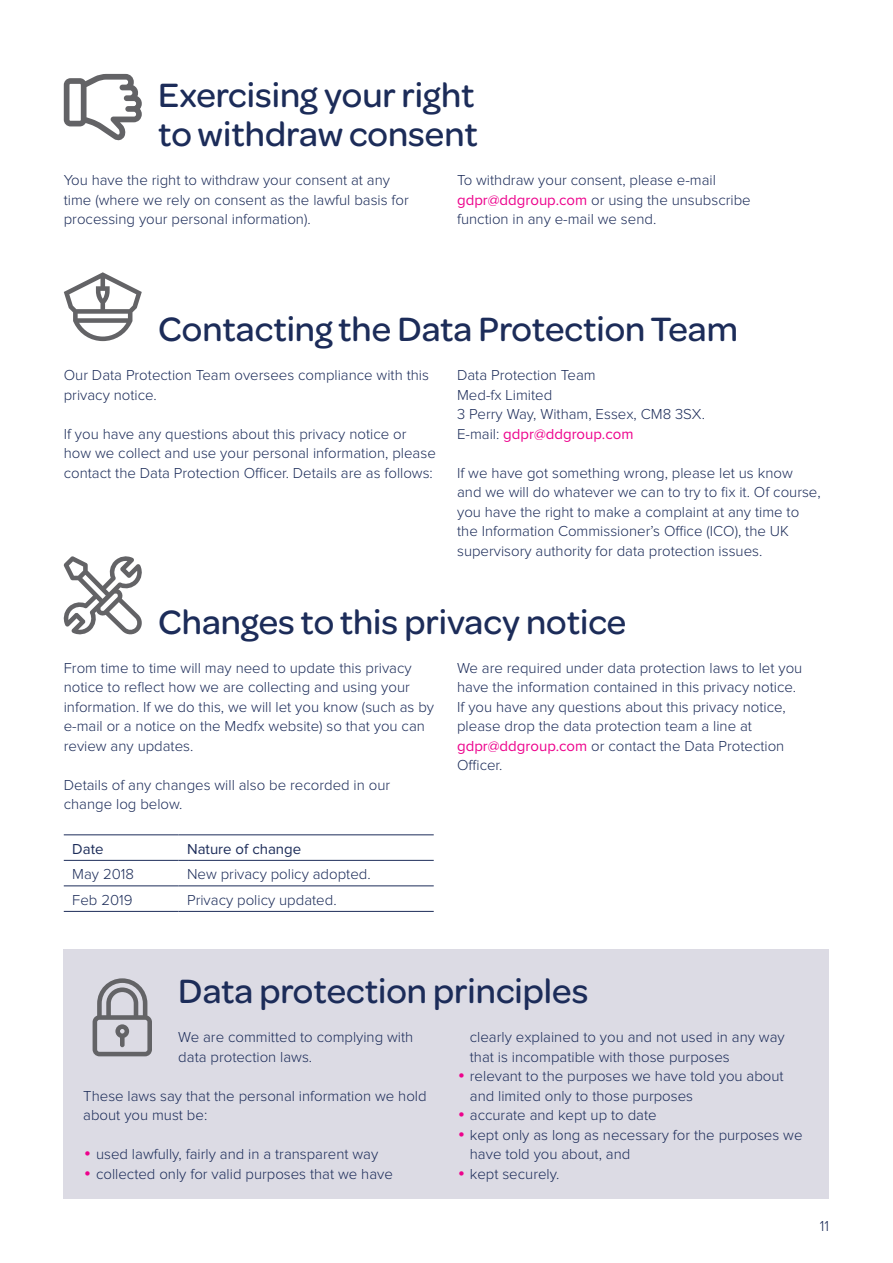
<style>
.page{position:relative;width:893px;height:1263px;background:#fff}
.page>*{position:absolute;margin:0;border:0;box-sizing:border-box;transform-origin:0 0}
.t1{font:500 36px/39px "Omnes";color:#1c2c59}
.t2{font:300 15px/19.5px "Proxima Nova";color:#1c2c59}
.t3{font:15px "Proxima Nova";color:#1c2c59}
.s1{font-weight:400;color:#ed028c}
.s2{font-family:"Swiss 721 BT";color:#ed028c}
</style>
<div class="page">
<svg style="left:64px;top:74px;width:78px;height:67px"></svg>
<svg style="left:64px;top:272px;width:78px;height:69px"></svg>
<hr style="left:64px;top:834px;width:115px;height:1px;background:#1c2c59">
<hr style="left:179px;top:834px;width:255px;height:1px;background:#1c2c59">
<hr style="left:64px;top:860px;width:115px;height:1px;background:#1c2c59">
<hr style="left:179px;top:860px;width:255px;height:1px;background:#1c2c59">
<hr style="left:64px;top:886px;width:115px;height:1px;background:#1c2c59">
<hr style="left:179px;top:886px;width:255px;height:1px;background:#1c2c59">
<hr style="left:64px;top:911px;width:115px;height:1px;background:#1c2c59">
<hr style="left:179px;top:911px;width:255px;height:1px;background:#1c2c59">
<svg style="left:64px;top:556px;width:78px;height:78px"></svg>
<div style="left:64px;top:949px;width:765px;height:250px;background:#dcdbe4"></div>
<svg style="left:93px;top:978px;width:59px;height:78px"></svg>
<h1 class="t1" style="left:158px;top:73px;width:321px">Exercising your right to withdraw consent</h1>
<p class="t2" style="left:64px;top:171px;width:347px">You have the right to withdraw your consent at any time (where we rely on consent as the lawful basis for processing your personal information).</p>
<p class="t2" style="left:457px;top:171px;width:295px">To withdraw your consent, please e-mail <span class="s1">gdpr@ddgroup.com</span> or using the unsubscribe function in any e-mail we send.</p>
<h1 class="t1" style="left:158px;top:307px;width:581px">Contacting the Data Protection Team</h1>
<p class="t2" style="left:64px;top:366px;width:367px">Our Data Protection Team oversees compliance with this privacy notice.</p>
<p class="t2" style="left:64px;top:424px;width:374px">If you have any questions about this privacy notice or how we collect and use your personal information, please contact the Data Protection Officer. Details are as follows:</p>
<p class="t2" style="left:457px;top:366px;width:249px">Data Protection Team<br>Med-fx Limited<br>3 Perry Way, Witham, Essex, CM8 3SX.<br>E-mail: <span class="s1">gdpr@ddgroup.com</span></p>
<p class="t2" style="left:457px;top:463px;width:365px">If we have got something wrong, please let us know and we will do whatever we can to try to fix it. Of course, you have the right to make a complaint at any time to the Information Commissioner’s Office (ICO), the UK supervisory authority for data protection issues.</p>
<h1 class="t1" style="left:158px;top:600px;width:470px">Changes to this privacy notice</h1>
<p class="t2" style="left:64px;top:658px;width:372px">From time to time will may need to update this privacy notice to reflect how we are collecting and using your information. If we do this, we will let you know (such as by e-mail or a notice on the Medfx website) so that you can review any updates.</p>
<p class="t2" style="left:64px;top:775px;width:328px">Details of any changes will also be recorded in our change log below.</p>
<p class="t3" style="left:72px;top:840px;width:33px">Date</p>
<p class="t3" style="left:187px;top:840px;width:116px">Nature of change</p>
<p class="t2" style="left:72px;top:865px;width:63px">May 2018</p>
<p class="t2" style="left:187px;top:865px;width:185px">New privacy policy adopted.</p>
<p class="t2" style="left:72px;top:890px;width:62px">Feb 2019</p>
<p class="t2" style="left:187px;top:890px;width:151px">Privacy policy updated.</p>
<p class="t2" style="left:457px;top:658px;width:347px">We are required under data protection laws to let you have the information contained in this privacy notice.<br>If you have any questions about this privacy notice, please drop the data protection team a line at <span class="s1">gdpr@ddgroup.com</span> or contact the Data Protection Officer.</p>
<h1 class="t1" style="left:178px;top:969px;width:412px">Data protection principles</h1>
<p class="t2" style="left:178px;top:1028px;width:237px">We are committed to complying with data protection laws.</p>
<p class="t2" style="left:83px;top:1086px;width:345px">These laws say that the personal information we hold about you must be:</p>
<p class="t2" style="left:83px;top:1145px;width:297px"><span class="s2">•</span> used lawfully, fairly and in a transparent way</p>
<p class="t2" style="left:83px;top:1164px;width:311px"><span class="s2">•</span> collected only for valid purposes that we have</p>
<p class="t2" style="left:470px;top:1028px;width:316px">clearly explained to you and not used in any way that is incompatible with those purposes</p>
<p class="t2" style="left:470px;top:1067px;width:315px;text-indent:-13px"><span class="s2">•</span> relevant to the purposes we have told you about and limited only to those purposes</p>
<p class="t2" style="left:457px;top:1106px;width:201px"><span class="s2">•</span> accurate and kept up to date</p>
<p class="t2" style="left:470px;top:1125px;width:334px;text-indent:-13px"><span class="s2">•</span> kept only as long as necessary for the purposes we have told you about, and</p>
<p class="t2" style="left:457px;top:1164px;width:104px"><span class="s2">•</span> kept securely.</p>
<p class="t2" style="left:820px;top:1216px;width:11px">11</p>
</div>
